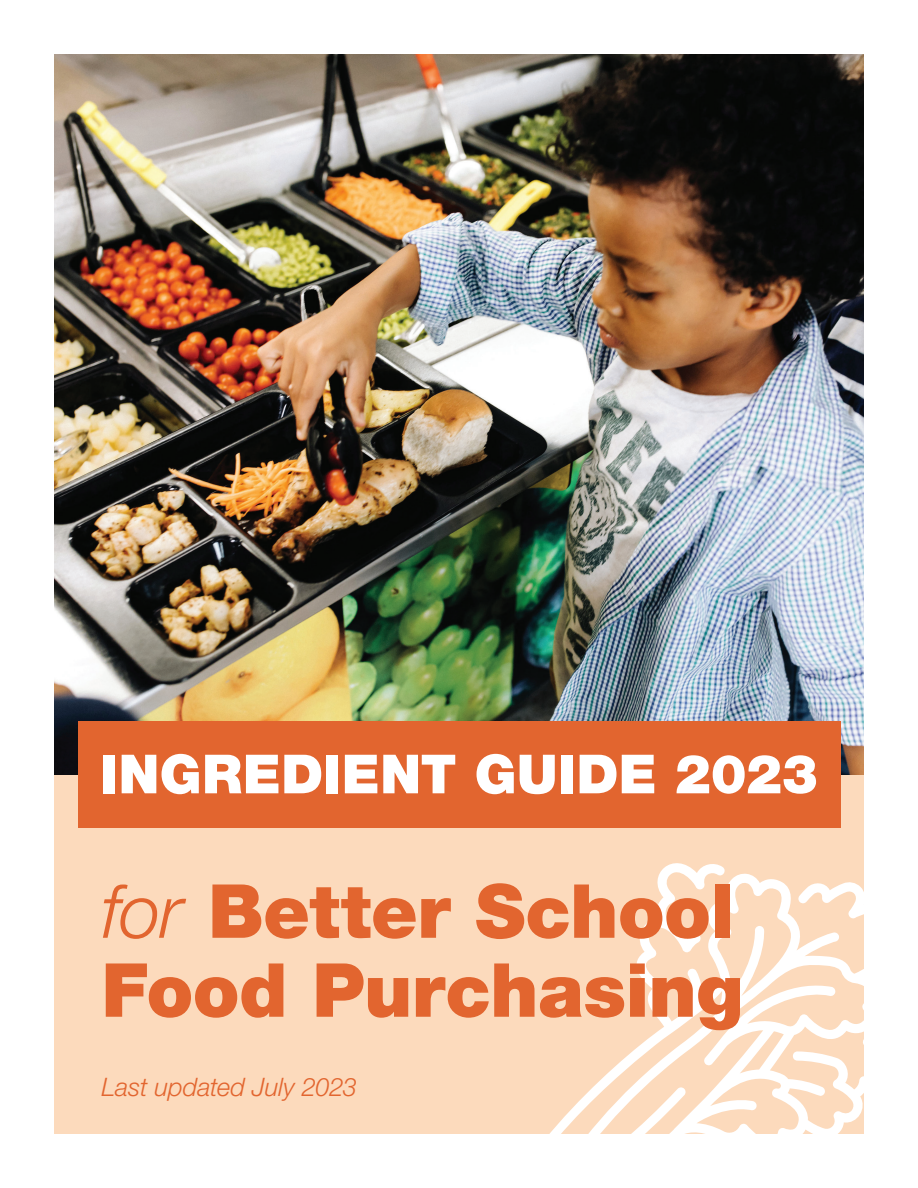
<style>
.page{position:relative;width:918px;height:1188px;background:#fff}
.page>*{position:absolute;margin:0;border:0;box-sizing:border-box;transform-origin:0 0}
.t1{font:900 74.55px/78.9px "Helvetica Neue LT Std";letter-spacing:-.005em;color:#e2652f}
.t2{font:900 54px "Helvetica Neue LT Std";letter-spacing:.005em;color:#fff}
.t3{font:italic 300 25.5px "Helvetica Neue LT Std";letter-spacing:-.01em;color:#e2652f}
.s1{font-weight:300;font-style:italic}
</style>
<div class="page">
<div style="left:54px;top:774px;width:810px;height:360px;background:#fcdabc"></div>
<svg style="left:549px;top:863px;width:315px;height:271px"></svg>
<img style="left:54px;top:54px;width:810px;height:720px">
<div style="left:78px;top:721px;width:762px;height:107px;background:#e2652f"></div>
<p class="t2" style="left:100px;top:742px;width:719px">INGREDIENT GUIDE 2023</p>
<p class="t1" style="left:102px;top:871px;width:643px"><span class="s1">for</span> Better School<br>Food Purchasing</p>
<p class="t3" style="left:102px;top:1071px;width:257px">Last updated July 2023</p>
</div>
